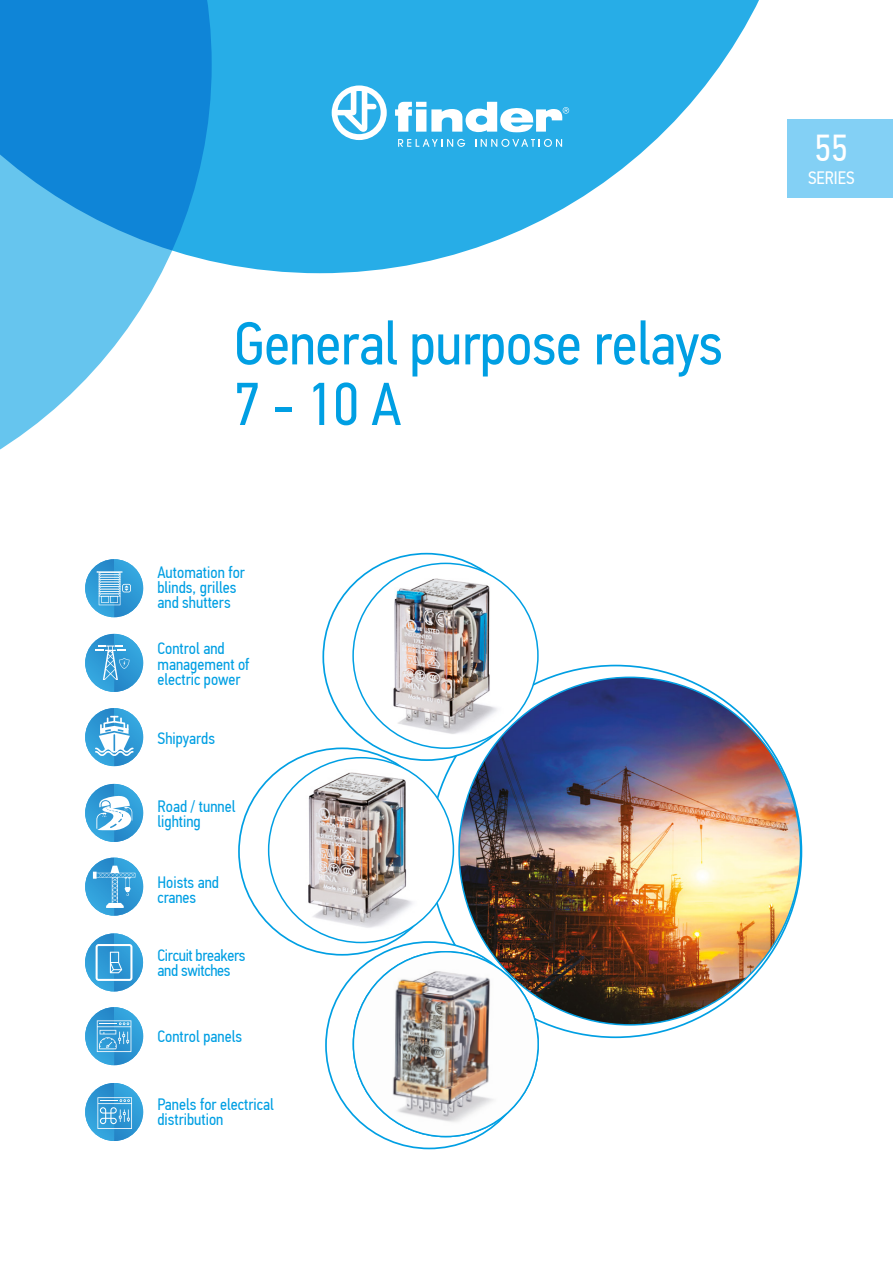
<style>
.page{position:relative;width:893px;height:1263px;background:#fff}
.page>*{position:absolute;margin:0;border:0;box-sizing:border-box;transform-origin:0 0}
.t1{font:60.6px/60.6px "PF Din Text Cond Pro";letter-spacing:-.01em;color:#009fe3}
.t2{font:37.5px "PF Din Text Cond Pro";color:#fff}
.t3{font:18px "PF Din Text Cond Pro";color:#fff}
.t4{font:16.5px/15px "PF Din Text Cond Pro";color:#009fe3}
.t5{font:16.5px/15px "PF Din Text Cond Pro";letter-spacing:-.02em;color:#009fe3}
</style>
<div class="page">
<div style="left:787px;top:119px;width:106px;height:79px;background:#83d0f5"></div>
<svg style="left:212px;top:0;width:547px;height:273px;fill:#27ade7"></svg>
<svg style="left:0;top:0;width:212px;height:450px"></svg>
<img style="left:353px;top:563px;width:185px;height:185px;border-radius:92px">
<img style="left:269px;top:758px;width:184px;height:184px">
<img style="left:353px;top:952px;width:185px;height:184px">
<img style="left:459px;top:677px;width:342px;height:348px">
<img style="left:85px;top:559px;width:58px;height:58px">
<svg style="left:97px;top:571px;width:34px;height:34px"></svg>
<img style="left:85px;top:708px;width:58px;height:58px">
<svg style="left:95px;top:716px;width:39px;height:40px"></svg>
<img style="left:85px;top:634px;width:58px;height:58px">
<svg style="left:95px;top:645px;width:35px;height:35px"></svg>
<img style="left:85px;top:784px;width:58px;height:58px">
<svg style="left:95px;top:794px;width:37px;height:36px"></svg>
<img style="left:85px;top:858px;width:58px;height:58px">
<svg style="left:93px;top:866px;width:42px;height:42px;background:#52aadc"></svg>
<img style="left:85px;top:933px;width:58px;height:58px">
<svg style="left:96px;top:944px;width:36px;height:37px"></svg>
<img style="left:85px;top:1007px;width:58px;height:58px">
<svg style="left:97px;top:1020px;width:34px;height:32px"></svg>
<img style="left:85px;top:1083px;width:58px;height:58px">
<svg style="left:97px;top:1097px;width:35px;height:32px"></svg>
<svg style="left:332px;top:85px;width:55px;height:55px"></svg>
<svg style="left:398px;top:139px;width:67px;height:8px"></svg>
<svg style="left:475px;top:139px;width:87px;height:8px"></svg>
<svg style="left:395px;top:102px;width:174px;height:30px"></svg>
<h1 class="t1" style="left:234px;top:313px;width:490px">General purpose relays<br>7 - 10 A</h1>
<p class="t4" style="left:157px;top:565px;width:89px">Automation for blinds, grilles and shutters</p>
<p class="t4" style="left:157px;top:641px;width:94px">Control and management of electric power</p>
<p class="t4" style="left:157px;top:730px;width:59px">Shipyards</p>
<p class="t4" style="left:157px;top:798px;width:80px">Road / tunnel lighting</p>
<p class="t4" style="left:157px;top:875px;width:63px">Hoists and cranes</p>
<p class="t5" style="left:158px;top:947px;width:90px">Circuit breakers and switches</p>
<p class="t4" style="left:157px;top:1029px;width:86px">Control panels</p>
<p class="t4" style="left:157px;top:1097px;width:118px">Panels for electrical distribution</p>
<h2 class="t2" style="left:815px;top:126px;width:34px">55</h2>
<p class="t3" style="left:808px;top:167px;width:48px">SЕRIES</p>
</div>
